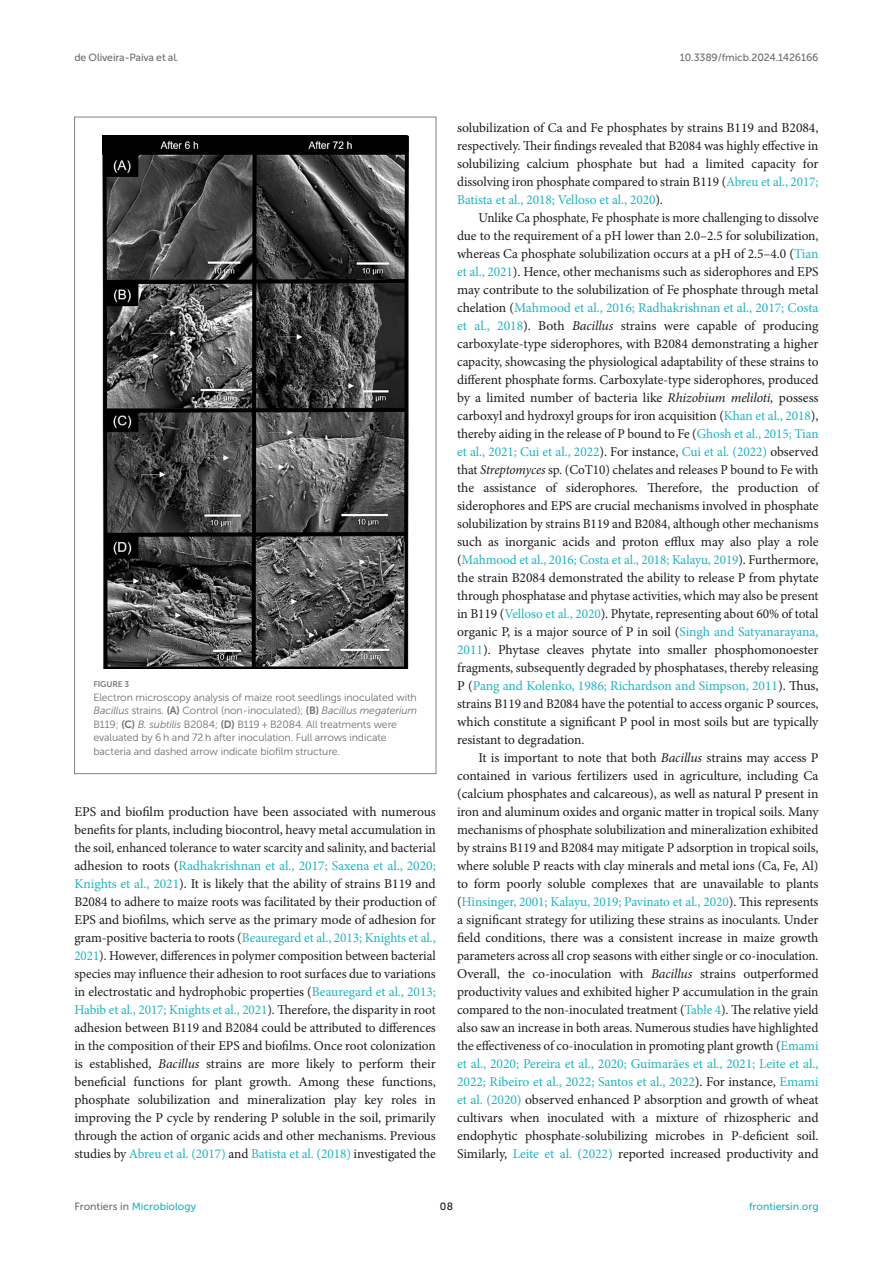
<style>
.page{position:relative;width:893px;height:1263px;background:#fff}
.page>*{position:absolute;margin:0;border:0;box-sizing:border-box;transform-origin:0 0}
.TEXT{font:13.5px/18px "Minion Pro";letter-spacing:-.005em;color:#1b1c1b;text-align:justify}
.FIG_LEG{font:10.5px/13.5px "Museo Sans 300";letter-spacing:-.01em;color:#706f70}
.t1{font:10.5px "Museo Sans 500";letter-spacing:-.015em;color:#706f70}
.t2{font:10.5px "Museo Sans 500";color:#1db5c3}
.t3{font:10.5px "Museo Sans 500";color:#1b1c1b}
.FIG_HD{font:8.25px "Museo Sans 700";letter-spacing:-.01em;color:#7e7f7f}
.s1{font-style:italic}
.s2{font-family:"Museo Sans 700"}
.s3{color:#1db5c3}
.s4{color:#706f70}
</style>
<div class="page">
<img style="left:102px;top:136px;width:306px;height:532px">
<p class="t1" style="left:74px;top:51px;width:106px">de Oliveira-Paiva et al.</p>
<p class="t1" style="left:680px;top:51px;width:140px">10.3389/fmicb.2024.1426166</p>
<p class="FIG_HD" style="left:94px;top:680px;width:37px">FIGURE 3</p>
<p class="FIG_LEG" style="left:94px;top:690px;width:325px">Electron microscopy analysis of maize root seedlings inoculated with <span class="s1">Bacillus</span> strains. <span class="s2">(A)</span> Control (non-inoculated); <span class="s2">(B)</span> <span class="s1">Bacillus megaterium </span>B119; <span class="s2">(C)</span> <span class="s1">B. subtilis</span> B2084; <span class="s2">(D)</span> B119 + B2084. All treatments were evaluated by 6 h and 72 h after inoculation. Full arrows indicate bacteria and dashed arrow indicate biofilm structure.</p>
<p class="TEXT" style="left:74px;top:803px;width:363px">EPS and biofilm production have been associated with numerous benefits for plants, including biocontrol, heavy metal accumulation in the soil, enhanced tolerance to water scarcity and salinity, and bacterial adhesion to roots (<span class="s3">Radhakrishnan et al., 2017; Saxena et al., 2020; Knights et al., 2021</span>). It is likely that the ability of strains B119 and B2084 to adhere to maize roots was facilitated by their production of EPS and biofilms, which serve as the primary mode of adhesion for gram-positive bacteria to roots (<span class="s3">Beauregard et al., 2013; Knights et al., 2021</span>). However, differences in polymer composition between bacterial species may influence their adhesion to root surfaces due to variations in electrostatic and hydrophobic properties (<span class="s3">Beauregard et al., 2013; Habib et al., 2017; Knights et al., 2021</span>). Therefore, the disparity in root adhesion between B119 and B2084 could be attributed to differences in the composition of their EPS and biofilms. Once root colonization is established, <span class="s1">Bacillus</span> strains are more likely to perform their beneficial functions for plant growth. Among these functions, phosphate solubilization and mineralization play key roles in improving the P cycle by rendering P soluble in the soil, primarily through the action of organic acids and other mechanisms. Previous studies by <span class="s3">Abreu et al. (2017)</span> and <span class="s3">Batista et al. (2018)</span> investigated the</p>
<p class="TEXT" style="left:457px;top:119px;width:363px">solubilization of Ca and Fe phosphates by strains B119 and B2084, respectively. Their findings revealed that B2084 was highly effective in solubilizing calcium phosphate but had a limited capacity for dissolving iron phosphate compared to strain B119 (<span class="s3">Abreu et al., 2017; Batista et al., 2018; Velloso et al., 2020</span>).</p>
<p class="TEXT" style="left:457px;top:209px;width:363px;text-indent:21px">Unlike Ca phosphate, Fe phosphate is more challenging to dissolve due to the requirement of a pH lower than 2.0–2.5 for solubilization, whereas Ca phosphate solubilization occurs at a pH of 2.5–4.0 (<span class="s3">Tian et al., 2021</span>). Hence, other mechanisms such as siderophores and EPS may contribute to the solubilization of Fe phosphate through metal chelation (<span class="s3">Mahmood et al., 2016; Radhakrishnan et al., 2017; Costa et al., 2018</span>). Both <span class="s1">Bacillus</span> strains were capable of producing carboxylate-type siderophores, with B2084 demonstrating a higher capacity, showcasing the physiological adaptability of these strains to different phosphate forms. Carboxylate-type siderophores, produced by a limited number of bacteria like <span class="s1">Rhizobium meliloti,</span> possess carboxyl and hydroxyl groups for iron acquisition (<span class="s3">Khan et al., 2018</span>), thereby aiding in the release of P bound to Fe (<span class="s3">Ghosh et al., 2015; Tian et al., 2021; Cui et al., 2022</span>). For instance, <span class="s3">Cui et al. (2022)</span> observed that <span class="s1">Streptomyces</span> sp. (CoT10) chelates and releases P bound to Fe with the assistance of siderophores. Therefore, the production of siderophores and EPS are crucial mechanisms involved in phosphate solubilization by strains B119 and B2084, although other mechanisms such as inorganic acids and proton efflux may also play a role (<span class="s3">Mahmood et al., 2016; Costa et al., 2018; Kalayu, 2019</span>). Furthermore, the strain B2084 demonstrated the ability to release P from phytate through phosphatase and phytase activities, which may also be present in B119 (<span class="s3">Velloso et al., 2020</span>). Phytate, representing about 60% of total organic P, is a major source of P in soil (<span class="s3">Singh and Satyanarayana, 2011</span>). Phytase cleaves phytate into smaller phosphomonoester fragments, subsequently degraded by phosphatases, thereby releasing P (<span class="s3">Pang and Kolenko, 1986; Richardson and Simpson, 2011</span>). Thus, strains B119 and B2084 have the potential to access organic P sources, which constitute a significant P pool in most soils but are typically resistant to degradation.</p>
<p class="TEXT" style="left:457px;top:749px;width:363px;text-indent:21px">It is important to note that both <span class="s1">Bacillus</span> strains may access P contained in various fertilizers used in agriculture, including Ca (calcium phosphates and calcareous), as well as natural P present in iron and aluminum oxides and organic matter in tropical soils. Many mechanisms of phosphate solubilization and mineralization exhibited by strains B119 and B2084 may mitigate P adsorption in tropical soils, where soluble P reacts with clay minerals and metal ions (Ca, Fe, Al) to form poorly soluble complexes that are unavailable to plants (<span class="s3">Hinsinger, 2001; Kalayu, 2019; Pavinato et al., 2020</span>). This represents a significant strategy for utilizing these strains as inoculants. Under field conditions, there was a consistent increase in maize growth parameters across all crop seasons with either single or co-inoculation.<br>Overall, the co-inoculation with <span class="s1">Bacillus</span> strains outperformed productivity values and exhibited higher P accumulation in the grain compared to the non-inoculated treatment (<span class="s3">Table 4</span>). The relative yield also saw an increase in both areas. Numerous studies have highlighted the effectiveness of co-inoculation in promoting plant growth (<span class="s3">Emami et al., 2020; Pereira et al., 2020; Guimarães et al., 2021; Leite et al., 2022; Ribeiro et al., 2022; Santos et al., 2022</span>). For instance, <span class="s3">Emami et al. (2020)</span> observed enhanced P absorption and growth of wheat cultivars when inoculated with a mixture of rhizospheric and endophytic phosphate-solubilizing microbes in P-deficient soil.<br>Similarly, <span class="s3">Leite et al. (2022)</span> reported increased productivity and</p>
<p class="t2" style="left:74px;top:1200px;width:123px"><span class="s4">Frontiers in</span> Microbiology</p>
<p class="t3" style="left:440px;top:1200px;width:15px">08</p>
<p class="t2" style="left:749px;top:1200px;width:71px">frontiersin.org</p>
</div>
